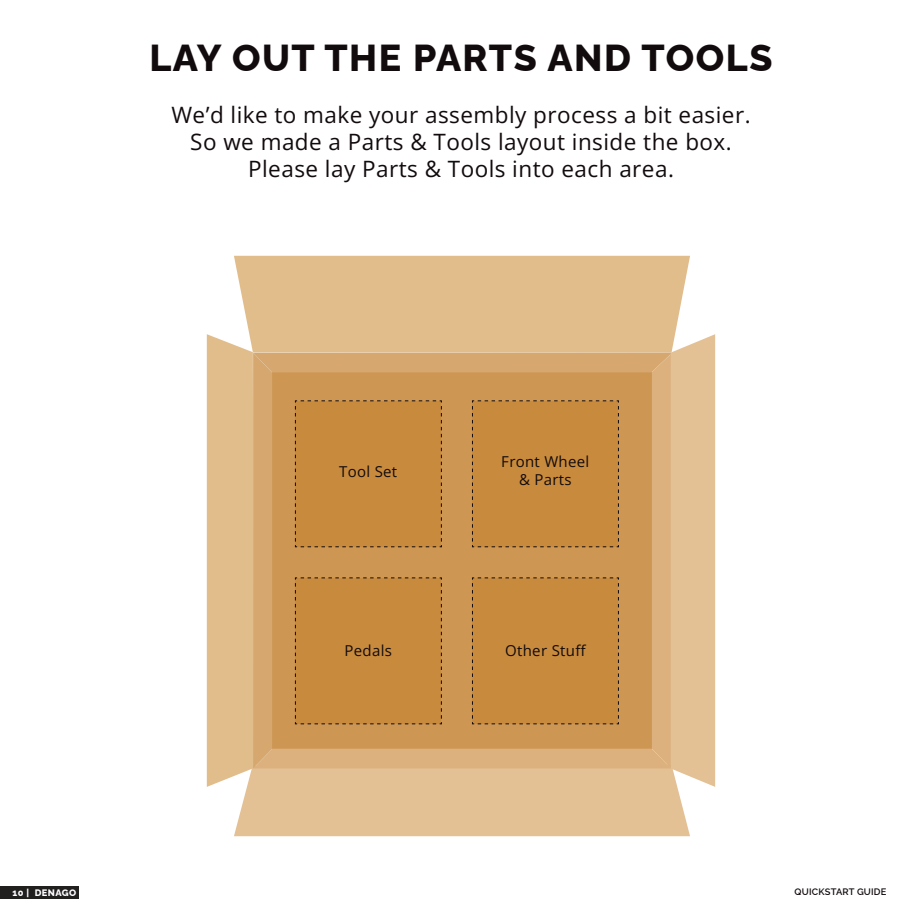
<style>
.page{position:relative;width:922px;height:922px;background:#fff}
.page>*{position:absolute;margin:0;border:0;box-sizing:border-box;transform-origin:0 0}
.t1{font:800 37.5px "Raleway";letter-spacing:.04em;color:#120b0d}
.t2{font:22.5px/27px "Open Sans";letter-spacing:.02em;color:#120b0d;text-align:center}
.t3{font:15px/18px "Open Sans";letter-spacing:.02em;color:#120b0d;text-align:center}
.t4{font:600 9.38px "Raleway";letter-spacing:.02em;color:#120b0d}
.t5{font:800 9.38px "Raleway";letter-spacing:.04em;color:#fff}
</style>
<div class="page">
<div style="left:0;top:886px;width:79px;height:12px;background:#221f1f"></div>
<div style="left:234px;top:256px;width:456px;height:78px;background:#e2bd8c"></div>
<svg style="left:207px;top:334px;width:508px;height:502px;background:#d3a265"></svg>
<h1 class="t1" style="left:149px;top:42px;width:624px">LAY OUT THE PARTS AND TOOLS</h1>
<p class="t2" style="left:171px;top:103px;width:580px">We’d like to make your assembly process a bit easier.<br>So we made a Parts &amp; Tools layout inside the box.<br>Please lay Parts &amp; Tools into each area.</p>
<p class="t3" style="left:339px;top:464px;width:60px">Tool Set</p>
<p class="t3" style="left:501px;top:453px;width:90px">Front Wheel &amp; Parts</p>
<p class="t3" style="left:344px;top:642px;width:49px">Pedals</p>
<p class="t3" style="left:505px;top:640px;width:82px">Other Stuff</p>
<p class="t5" style="left:13px;top:888px;width:65px">10 | DENAGO</p>
<p class="t4" style="left:794px;top:886px;width:93px">QUICKSTART GUIDE</p>
</div>
